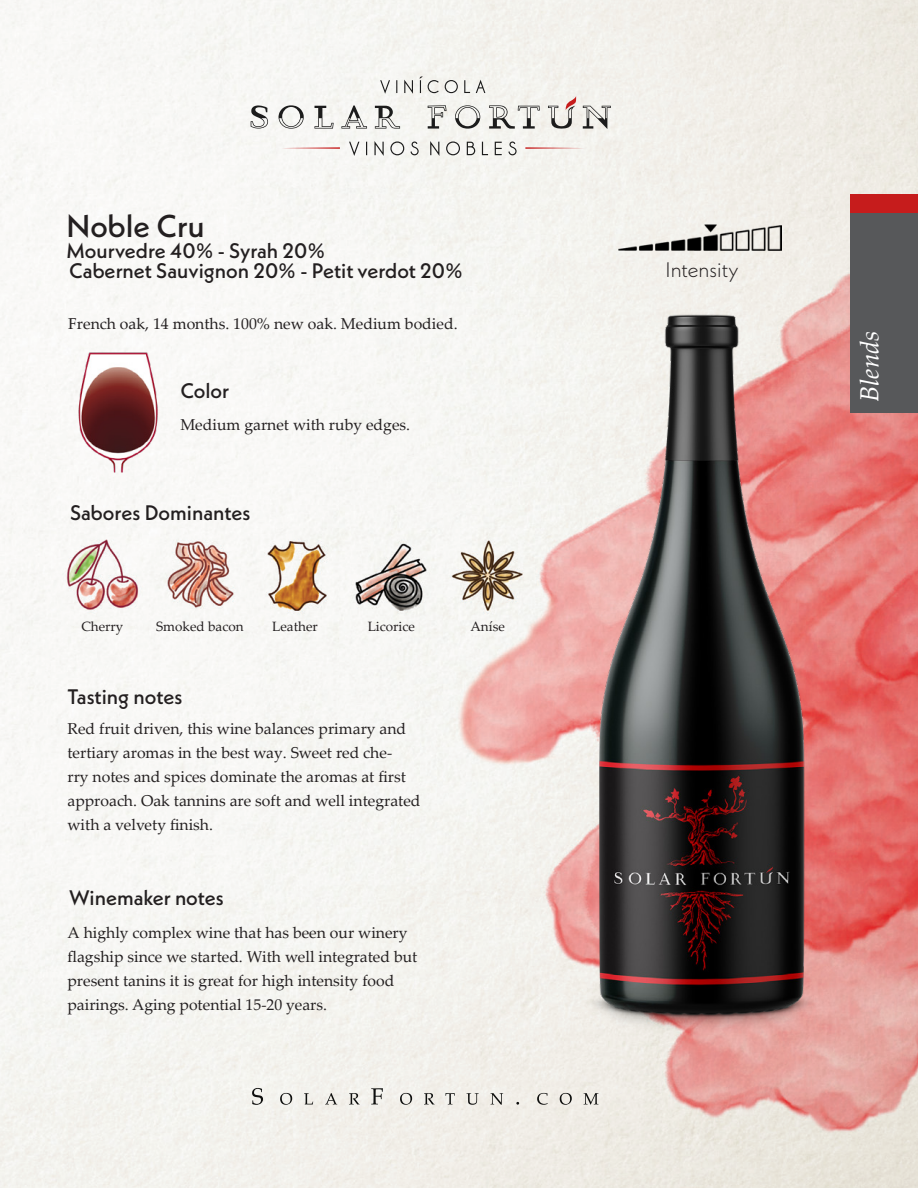
<style>
.page{position:relative;width:918px;height:1188px;background:#fff}
.page>*{position:absolute;margin:0;border:0;box-sizing:border-box;transform-origin:0 0}
.t1{font:500 31.5px "Neue Kabel";color:#231f20}
.t2{font:italic 26.25px "Palatino Linotype";color:#fff}
.t3{font:500 21px "Neue Kabel";color:#231f20}
.t4{font:300 21px "Neue Kabel";color:#231f20}
.t5{font:15.75px/24px "Palatino Linotype";color:#231f20}
.t6{font:13.5px "Palatino Linotype";color:#231f20}
</style>
<div class="page">
<img style="left:0;top:0;width:918px;height:1188px">
<img style="left:619px;top:218px;width:162px;height:32px">
<img style="left:75px;top:352px;width:86px;height:121px">
<div style="left:850px;top:213px;width:68px;height:199px;background:#57585a"></div>
<div style="left:850px;top:194px;width:68px;height:19px;background:#c61c1c"></div>
<img style="left:550px;top:281px;width:303px;height:756px">
<svg style="left:252px;top:1088px;width:11px;height:17px"></svg>
<svg style="left:280px;top:1093px;width:12px;height:12px"></svg>
<svg style="left:304px;top:1093px;width:9px;height:12px"></svg>
<svg style="left:325px;top:1093px;width:12px;height:12px"></svg>
<svg style="left:349px;top:1093px;width:11px;height:12px"></svg>
<svg style="left:371px;top:1088px;width:12px;height:17px"></svg>
<svg style="left:400px;top:1093px;width:12px;height:12px"></svg>
<svg style="left:424px;top:1093px;width:10px;height:12px"></svg>
<svg style="left:445px;top:1093px;width:10px;height:12px"></svg>
<svg style="left:466px;top:1093px;width:13px;height:12px"></svg>
<svg style="left:491px;top:1093px;width:12px;height:12px"></svg>
<svg style="left:537px;top:1093px;width:11px;height:12px"></svg>
<svg style="left:560px;top:1093px;width:12px;height:12px"></svg>
<svg style="left:584px;top:1093px;width:14px;height:12px"></svg>
<svg style="left:380px;top:76px;width:105px;height:18px"></svg>
<svg style="left:281px;top:141px;width:303px;height:15px"></svg>
<svg style="left:428px;top:105px;width:19px;height:24px"></svg>
<svg style="left:314px;top:106px;width:20px;height:23px"></svg>
<svg style="left:341px;top:105px;width:26px;height:24px"></svg>
<svg style="left:583px;top:106px;width:28px;height:23px"></svg>
<svg style="left:251px;top:105px;width:17px;height:24px"></svg>
<svg style="left:279px;top:105px;width:25px;height:24px"></svg>
<svg style="left:489px;top:105px;width:51px;height:24px"></svg>
<svg style="left:455px;top:105px;width:25px;height:24px"></svg>
<svg style="left:375px;top:106px;width:25px;height:23px"></svg>
<svg style="left:548px;top:96px;width:29px;height:33px"></svg>
<p class="t1" style="left:67px;top:206px;width:139px">Noble Cru</p>
<p class="t3" style="left:67px;top:237px;width:260px">Mourvedre 40% - Syrah 20%</p>
<p class="t3" style="left:69px;top:258px;width:395px">Cabernet Sauvignon 20% - Petit verdot 20%</p>
<p class="t5" style="left:68px;top:311px;width:391px">French oak, 14 months. 100% new oak. Medium bodied.</p>
<p class="t3" style="left:180px;top:378px;width:50px">Color</p>
<p class="t5" style="left:180px;top:412px;width:231px">Medium garnet with ruby edges.</p>
<p class="t3" style="left:70px;top:499px;width:182px">Sabores Dominantes</p>
<p class="t6" style="left:81px;top:617px;width:44px">Cherry</p>
<p class="t6" style="left:156px;top:617px;width:89px">Smoked bacon</p>
<p class="t6" style="left:272px;top:617px;width:47px">Leather</p>
<p class="t6" style="left:368px;top:617px;width:49px">Licorice</p>
<p class="t6" style="left:470px;top:617px;width:36px">Aníse</p>
<p class="t3" style="left:68px;top:683px;width:116px">Tasting notes</p>
<p class="t5" style="left:68px;top:716px;width:355px">Red fruit driven, this wine balances primary and tertiary aromas in the best way. Sweet red che-<br>rry notes and spices dominate the aromas at first approach. Oak tannins are soft and well integrated with a velvety finish.</p>
<p class="t3" style="left:69px;top:884px;width:156px">Winemaker notes</p>
<p class="t5" style="left:68px;top:920px;width:351px">A highly complex wine that has been our winery flagship since we started. With well integrated but present tanins it is great for high intensity food pairings. Aging potential 15-20 years.</p>
<p class="t4" style="left:666px;top:256px;width:74px">Intensity</p>
<p class="t2" style="left:851px;top:402px;width:73px;rotate:-90deg">Blends</p>
</div>
